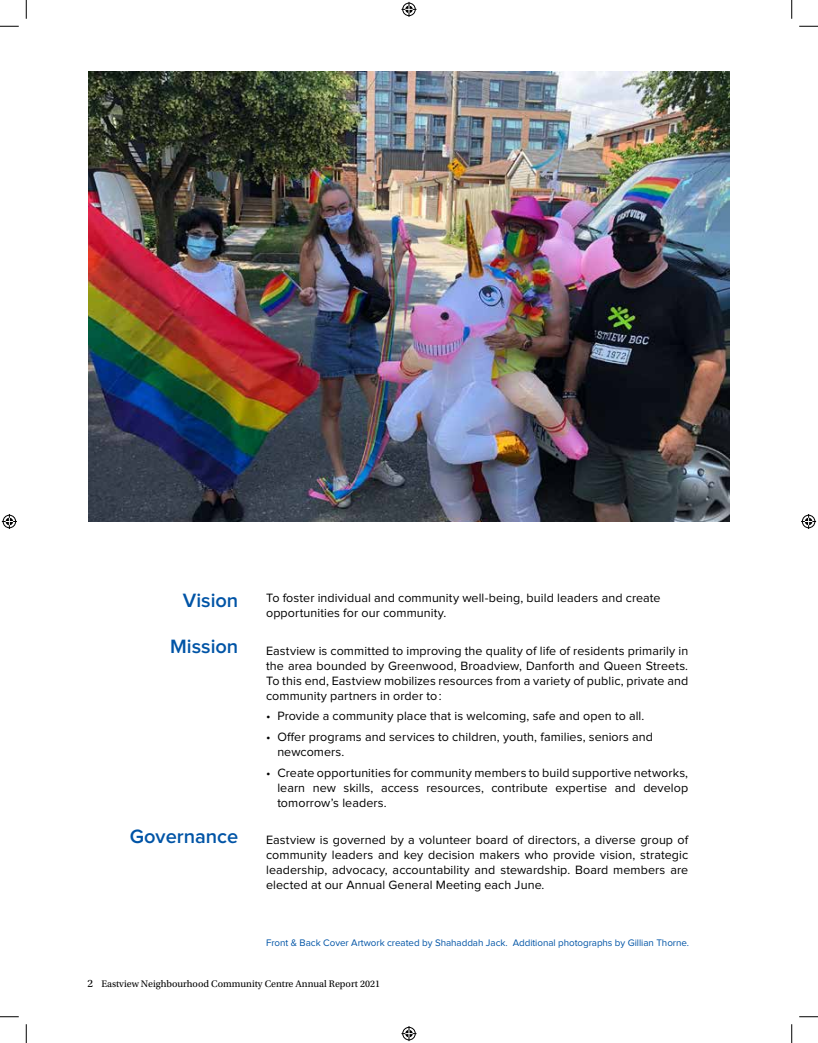
<style>
.page{position:relative;width:818px;height:1043px;background:#fff}
.page>*{position:absolute;margin:0;border:0;box-sizing:border-box;transform-origin:0 0}
.t1{font:600 20px "Proxima Nova";color:#0054a6}
.t2{font:12.5px/15px "Proxima Nova";letter-spacing:.005em;color:#000;text-align:justify}
.t3{font:10px "Utopia Std";color:#000}
.t4{font:9.75px "Proxima Nova";letter-spacing:-.005em;color:#0054a6}
.s1{font-size:11.25px}
</style>
<div class="page">
<img style="left:88px;top:71px;width:641px;height:450px">
<svg style="left:0;top:25px;width:19px;height:2px"></svg>
<svg style="left:799px;top:25px;width:19px;height:2px"></svg>
<svg style="left:0;top:1016px;width:19px;height:1px"></svg>
<svg style="left:799px;top:1016px;width:19px;height:1px"></svg>
<svg style="left:25px;top:0;width:2px;height:19px"></svg>
<svg style="left:25px;top:1024px;width:2px;height:18px"></svg>
<svg style="left:791px;top:0;width:1px;height:19px"></svg>
<svg style="left:791px;top:1024px;width:1px;height:18px"></svg>
<svg style="left:401px;top:2px;width:15px;height:15px"></svg>
<svg style="left:401px;top:1026px;width:15px;height:15px"></svg>
<svg style="left:2px;top:514px;width:15px;height:15px"></svg>
<svg style="left:801px;top:514px;width:15px;height:15px"></svg>
<h1 class="t1" style="left:183px;top:591px;width:57px">Vision</h1>
<h1 class="t1" style="left:170px;top:637px;width:70px">Mission</h1>
<h1 class="t1" style="left:130px;top:827px;width:110px">Governance</h1>
<p class="t2" style="left:266px;top:591px;width:396px">To foster individual and community well-being, build leaders and create opportunities for our community.</p>
<p class="t2" style="left:266px;top:643px;width:423px">Eastview is committed to improving the quality of life of residents primarily in the area bounded by Greenwood, Broadview, Danforth and Queen Streets.<br>To this end, Eastview mobilizes resources from a variety of public, private and community partners in order to:</p>
<p class="t2" style="left:266px;top:709px;width:380px">• Provide a community place that is welcoming, safe and open to all.</p>
<p class="t2" style="left:277px;top:729px;width:377px;text-indent:-11px">• Offer programs and services to children, youth, families, seniors and newcomers.</p>
<p class="t2" style="left:277px;top:765px;width:412px;text-indent:-11px">• Create opportunities for community members to build supportive networks, learn new skills, access resources, contribute expertise and develop tomorrow’s leaders.</p>
<p class="t2" style="left:266px;top:833px;width:423px">Eastview is governed by a volunteer board of directors, a diverse group of community leaders and key decision makers who provide vision, strategic leadership, advocacy, accountability and stewardship. Board members are elected at our Annual General Meeting each June.</p>
<p class="t4" style="left:266px;top:938px;width:424px">Front &amp; Back Cover Artwork created by Shahaddah Jack. Additional photographs by Gillian Thorne.</p>
<p class="t3" style="left:87px;top:977px;width:294px"><span class="s1">2</span> Eastview Neighbourhood Community Centre Annual Report 2021</p>
</div>
